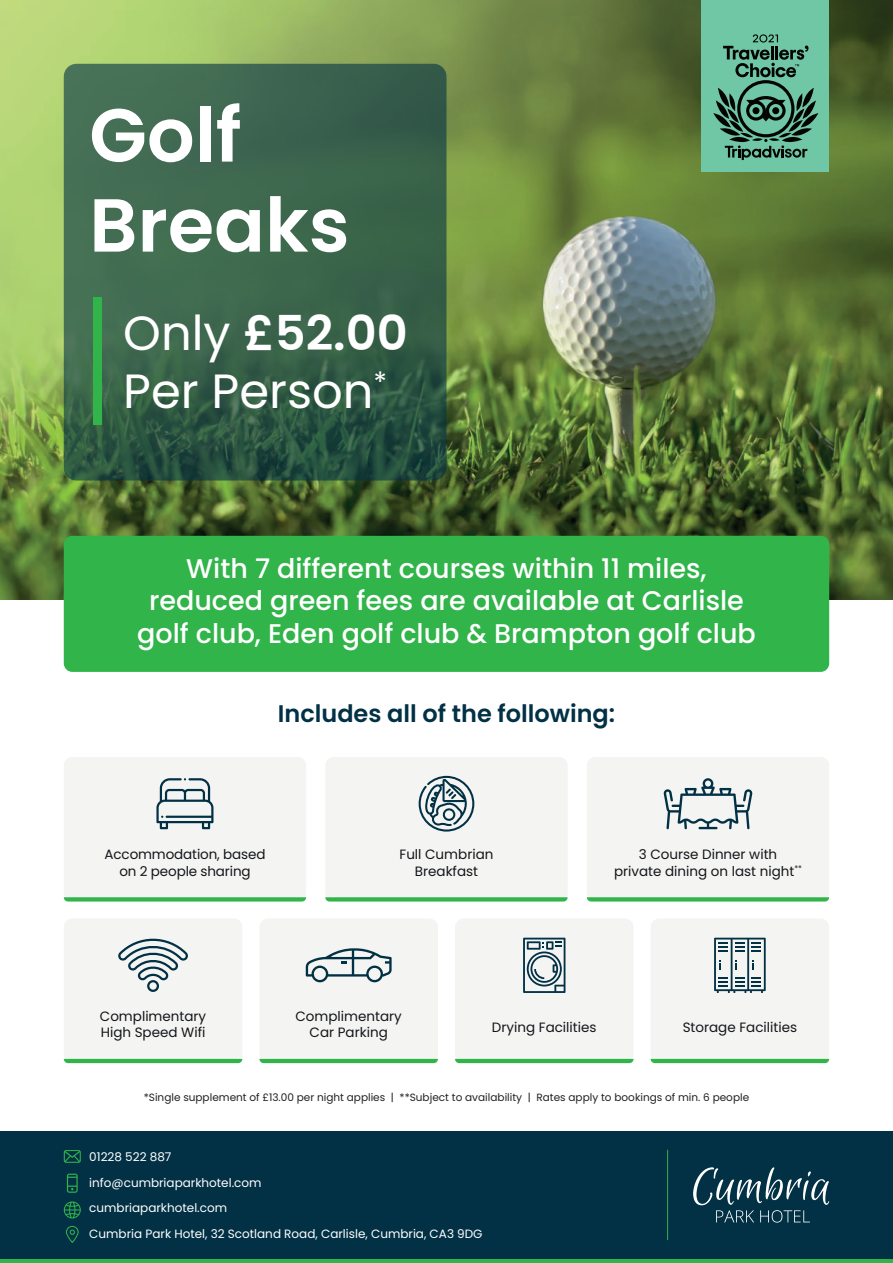
<style>
.page{position:relative;width:893px;height:1263px;background:#fff}
.page>*{position:absolute;margin:0;border:0;box-sizing:border-box;transform-origin:0 0}
.t1{font:600 75px/90px "Poppins";color:#fff}
.t2{font:48px/57.6px "Poppins";color:#fff}
.t3{font:500 27px/32.4px "Poppins";color:#fff;text-align:center}
.t4{font:600 24px "Poppins";color:#023145}
.t5{font:13.5px/16.2px "Poppins";color:#131619;text-align:center}
.t6{font:12px/25.5px "Poppins";color:#fff}
.t7{font:10.5px "Poppins";color:#231f20}
.s1{font-weight:600}
</style>
<div class="page">
<img style="left:0;top:0;width:893px;height:600px">
<div style="left:587px;top:757px;width:242px;height:144px;background:#f4f4f3;border-radius:9px"></div>
<svg style="left:587px;top:897px;width:242px;height:4px"></svg>
<div style="left:325px;top:757px;width:243px;height:144px;background:#f4f4f3;border-radius:9px"></div>
<div style="left:64px;top:757px;width:242px;height:144px;background:#f4f4f3;border-radius:9px"></div>
<svg style="left:64px;top:897px;width:242px;height:4px"></svg>
<svg style="left:325px;top:897px;width:243px;height:4px"></svg>
<div style="left:651px;top:918px;width:178px;height:145px;background:#f4f4f3;border-radius:9px"></div>
<svg style="left:651px;top:1059px;width:178px;height:4px"></svg>
<svg style="left:64px;top:64px;width:382px;height:416px;background:#38624a"></svg>
<div style="left:64px;top:536px;width:765px;height:136px;background:#31b44a;border-radius:9px"></div>
<hr style="left:0;top:1259px;width:893px;height:4px;background:#31b44a">
<div style="left:0;top:1131px;width:893px;height:128px;background:#023145"></div>
<div style="left:94px;top:298px;width:8px;height:127px;background:#31b44a"></div>
<svg style="left:693px;top:1167px;width:136px;height:55px"></svg>
<svg style="left:64px;top:1201px;width:17px;height:17px"></svg>
<svg style="left:67px;top:1173px;width:11px;height:20px"></svg>
<svg style="left:64px;top:1150px;width:17px;height:13px"></svg>
<svg style="left:66px;top:1226px;width:13px;height:17px"></svg>
<hr style="left:667px;top:1150px;width:1px;height:90px;background:#31b44a">
<div style="left:64px;top:918px;width:178px;height:145px;background:#f4f4f3;border-radius:9px"></div>
<svg style="left:64px;top:1059px;width:178px;height:4px"></svg>
<div style="left:147px;top:980px;width:12px;height:12px;border:2px solid #023145;border-radius:50%"></div>
<svg style="left:118px;top:938px;width:70px;height:45px"></svg>
<svg style="left:419px;top:776px;width:55px;height:55px"></svg>
<svg style="left:156px;top:778px;width:57px;height:51px"></svg>
<div style="left:455px;top:918px;width:179px;height:145px;background:#f4f4f3;border-radius:9px"></div>
<svg style="left:455px;top:1059px;width:179px;height:4px"></svg>
<svg style="left:523px;top:938px;width:42px;height:55px"></svg>
<div style="left:259px;top:918px;width:179px;height:145px;background:#f4f4f3;border-radius:9px"></div>
<svg style="left:259px;top:1059px;width:179px;height:4px"></svg>
<svg style="left:306px;top:948px;width:86px;height:34px"></svg>
<svg style="left:663px;top:778px;width:90px;height:51px"></svg>
<svg style="left:714px;top:938px;width:52px;height:55px"></svg>
<div style="left:702px;top:0;width:127px;height:171px;background:#70c7a5"></div>
<svg style="left:713px;top:34px;width:105px;height:126px"></svg>
<h1 class="t1" style="left:89px;top:91px;width:262px">Golf<br>Breaks</h1>
<h2 class="t2" style="left:123px;top:305px;width:286px">Only <span class="s1">£52.00<br></span>Per Person<sup>*</sup></h2>
<h3 class="t3" style="left:137px;top:552px;width:620px">With 7 different courses within 11 miles, reduced green fees are available at Carlisle golf club, Eden golf club &amp; Brampton golf club</h3>
<h3 class="t4" style="left:278px;top:700px;width:339px">Includes all of the following:</h3>
<p class="t5" style="left:105px;top:847px;width:162px">Accommodation, based on 2 people sharing</p>
<p class="t5" style="left:400px;top:847px;width:95px">Full Cumbrian<br>Breakfast</p>
<p class="t5" style="left:614px;top:847px;width:190px">3 Course Dinner with private dining on last night<sup>**</sup></p>
<p class="t5" style="left:100px;top:1008px;width:108px;text-align:left">Complimentary<br>High Speed Wifi</p>
<p class="t5" style="left:492px;top:1019px;width:106px">Drying Facilities</p>
<p class="t5" style="left:295px;top:1008px;width:108px">Complimentary<br>Car Parking</p>
<p class="t5" style="left:683px;top:1019px;width:116px">Storage Facilities</p>
<p class="t7" style="left:144px;top:1091px;width:607px">*Single supplement of £13.00 per night applies | **Subject to availability | Rates apply to bookings of min. 6 people</p>
<p class="t6" style="left:89px;top:1144px;width:395px">01228 522 887<br>info@cumbriaparkhotel.com<br>cumbriaparkhotel.com<br>Cumbria Park Hotel, 32 Scotland Road, Carlisle, Cumbria, CA3 9DG</p>
</div>
